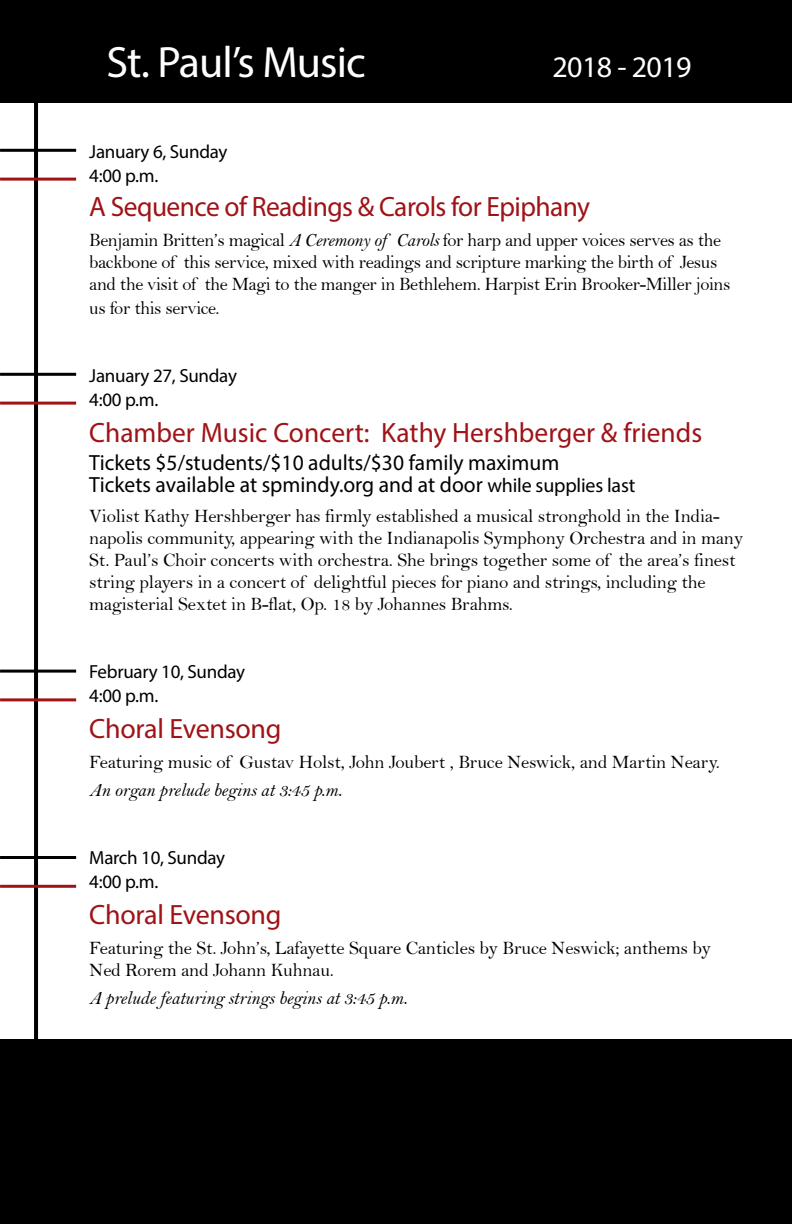
<style>
.page{position:relative;width:792px;height:1224px;background:#fff}
.page>*{position:absolute;margin:0;border:0;box-sizing:border-box;transform-origin:0 0}
.t1{font:44px "Myriad Pro";letter-spacing:-.02em;color:#fff}
.t2{font:30px "Myriad Pro";letter-spacing:-.02em;color:#fff}
.t3{font:28px "Myriad Pro";letter-spacing:-.01em;color:#9f1317}
.t4{font:22px/22px "Myriad Pro";color:#000}
.t5{font:19px/22px "Bell";letter-spacing:-.01em;color:#000}
.t6{font:19px/24px "Myriad Pro";letter-spacing:-.015em;color:#000}
.t7{font:19px "Bell MT Italic";letter-spacing:-.01em;color:#000}
.t8{font:19px "Myriad Pro";letter-spacing:-.01em;color:#fff}
.s1{font-family:"Bell MT Italic"}
.s2{font-size:20px}
</style>
<div class="page">
<hr style="left:34px;top:91px;width:4px;height:1133px;background:#000">
<div style="left:0;top:1040px;width:792px;height:184px;background:#000"></div>
<div style="left:0;top:0;width:792px;height:103px;background:#000"></div>
<hr style="left:0;top:149px;width:76px;height:3px;background:#000">
<hr style="left:0;top:178px;width:76px;height:3px;background:#9f1317">
<hr style="left:0;top:373px;width:76px;height:3px;background:#000">
<hr style="left:0;top:402px;width:76px;height:3px;background:#9f1317">
<hr style="left:0;top:670px;width:76px;height:3px;background:#000">
<hr style="left:0;top:698px;width:76px;height:3px;background:#9f1317">
<hr style="left:0;top:856px;width:76px;height:3px;background:#000">
<hr style="left:0;top:885px;width:76px;height:3px;background:#9f1317">
<h1 class="t1" style="left:107px;top:36px;width:261px">St. Paul’s Music</h1>
<h2 class="t2" style="left:553px;top:49px;width:141px">2018 - 2019</h2>
<p class="t8" style="left:54px;top:64px;width:328px">Adult and youth auditions held year-round.</p>
<p class="t6" style="left:89px;top:139px;width:140px">January 6, Sunday<br>4:00 p.m.</p>
<h3 class="t3" style="left:89px;top:190px;width:502px">A Sequence of Readings &amp; Carols for Epiphany</h3>
<p class="t5" style="left:89px;top:229px;width:643px">Benjamin Britten’s magical <span class="s1">A Ceremony of Carols</span> for harp and upper voices serves as the backbone of this service, mixed with readings and scripture marking the birth of Jesus and the visit of the Magi to the manger in Bethlehem. Harpist Erin Brooker-Miller joins</p>
<p class="t5" style="left:89px;top:297px;width:132px">us for this service.</p>
<p class="t6" style="left:89px;top:363px;width:149px">January 27, Sunday<br>4:00 p.m.</p>
<h3 class="t3" style="left:89px;top:416px;width:614px">Chamber Music Concert: Kathy Hershberger &amp; friends</h3>
<p class="t4" style="left:89px;top:451px;width:548px">Tickets $5/students/$10 adults/$30 family maximum<br>Tickets available at spmindy.org and at door <span class="s2">while supplies last</span></p>
<p class="t5" style="left:89px;top:505px;width:655px">Violist Kathy Hershberger has firmly established a musical stronghold in the India&shy;napolis community, appearing with the Indianapolis Symphony Orchestra and in many St. Paul’s Choir concerts with orchestra. She brings together some of the area’s finest string players in a concert of delightful pieces for piano and strings, including the magisterial Sextet in B-flat, Op. 18 by Johannes Brahms.</p>
<p class="t6" style="left:89px;top:660px;width:157px">February 10, Sunday<br>4:00 p.m.</p>
<h3 class="t3" style="left:89px;top:712px;width:194px">Choral Evensong</h3>
<p class="t5" style="left:89px;top:751px;width:632px">Featuring music of Gustav Holst, John Joubert , Bruce Neswick, and Martin Neary.</p>
<p class="t7" style="left:89px;top:779px;width:254px">An organ prelude begins at 3:45 p.m.</p>
<p class="t6" style="left:89px;top:845px;width:137px">March 10, Sunday<br>4:00 p.m.</p>
<h3 class="t3" style="left:89px;top:898px;width:194px">Choral Evensong</h3>
<p class="t5" style="left:89px;top:937px;width:623px">Featuring the St. John’s, Lafayette Square Canticles by Bruce Neswick; anthems by<br>Ned Rorem and Johann Kuhnau.</p>
<p class="t7" style="left:89px;top:987px;width:320px">A prelude featuring strings begins at 3:45 p.m.</p>
</div>
